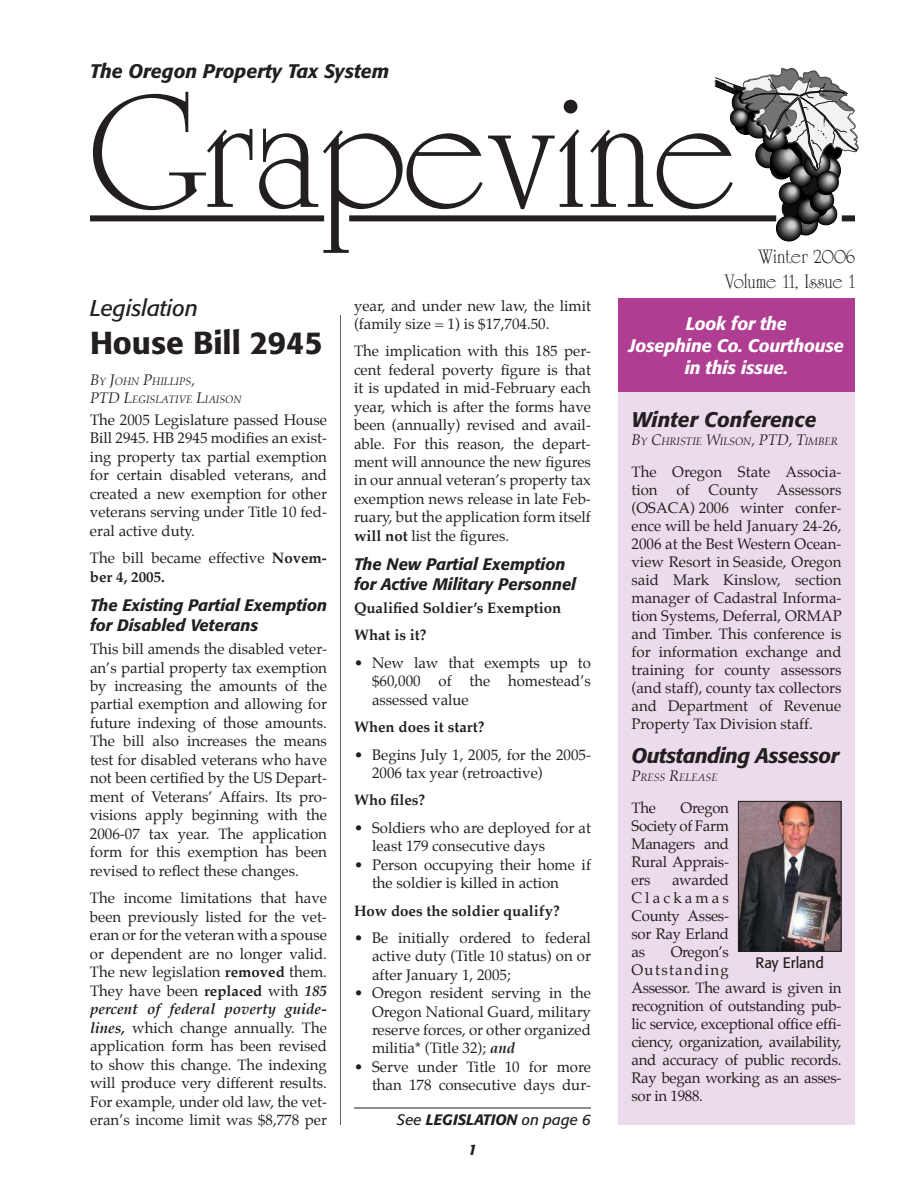
<style>
.page{position:relative;width:918px;height:1188px;background:#fff}
.page>*{position:absolute;margin:0;border:0;box-sizing:border-box;transform-origin:0 0}
.t1{font:171px "University Roman";color:#231f20}
.t2{font:500 31.5px "Formata";color:#231f20}
.t3{font:italic 22.5px "Formata";color:#231f20}
.t4{font:21px/25.2px "University Roman";color:#231f20;text-align:right}
.t5{font:italic 500 21px "Formata";letter-spacing:-.02em;color:#231f20}
.t6{font:italic 500 21px "Formata";color:#231f20}
.t7{font:italic 500 19.5px "Formata";color:#231f20}
.t8{font:italic 500 18px/21.6px "Formata";letter-spacing:-.01em;color:#fff;text-align:center}
.t9{font:italic 500 16.5px/20.2px "Formata";color:#231f20}
.t10{font:15px/18.5px "Palatino";color:#231f20;text-align:justify}
.t11{font:15px/18px "Palatino";letter-spacing:-.02em;color:#231f20}
.t12{font:700 15px/27.5px "Palatino";color:#231f20}
.t13{font:italic 500 15px "Formata";color:#231f20}
.t14{font:15px "Formata";color:#231f20}
.t15{font:italic 10.5px/18px "Palatino";color:#231f20}
.s1{font-size:15px}
.s2{font-weight:700}
.s3{font-weight:700;font-style:italic}
.s4{font-weight:400}
</style>
<div class="page">
<div style="left:618px;top:298px;width:237px;height:827px;background:#ecdceb"></div>
<svg style="left:714px;top:67px;width:145px;height:175px"></svg>
<div style="left:90px;top:215px;width:234px;height:6px;background:#231f20"></div>
<div style="left:349px;top:215px;width:427px;height:6px;background:#231f20"></div>
<div style="left:842px;top:215px;width:13px;height:6px;background:#231f20"></div>
<div style="left:618px;top:298px;width:237px;height:94px;background:#af3e92"></div>
<img style="left:740px;top:803px;width:100px;height:147px">
<div style="left:738px;top:801px;width:104px;height:151px;border:1px solid #231f20"></div>
<hr style="left:340px;top:315px;width:1px;height:810px;background:#636466">
<hr style="left:354px;top:1108px;width:237px;height:1px;background:#231f20">
<h3 class="t7" style="left:90px;top:63px;width:301px">The Oregon Property Tax System</h3>
<h1 class="t1" style="left:90px;top:84px;width:649px">Grapevine</h1>
<h3 class="t4" style="left:724px;top:246px;width:132px">Winter 2006<br>Volume 11, Issue 1</h3>
<p class="t8" style="left:629px;top:315px;width:217px">Look for the<br>Josephine Co. Courthouse in this issue.</p>
<h3 class="t3" style="left:90px;top:298px;width:110px">Legislation</h3>
<h2 class="t2" style="left:90px;top:329px;width:234px">House Bill 2945</h2>
<p class="t15" style="left:90px;top:374px;width:153px"><span class="s1">B</span>Y <span class="s1">J</span>OHN <span class="s1">P</span>HILLIPS<span class="s1">,<br>PTD L</span>EGISLATIVE <span class="s1">L</span>IAISON</p>
<p class="t10" style="left:90px;top:411px;width:239px">The 2005 Legislature passed House Bill 2945. HB 2945 modifies an exist&shy;ing property tax partial exemption for certain disabled veterans, and created a new exemption for other veterans serving under Title 10 fed&shy;eral active duty.</p>
<p class="t10" style="left:90px;top:550px;width:238px">The bill became effective <span class="s2">Novem&shy;ber 4, 2005.</span></p>
<p class="t9" style="left:90px;top:596px;width:239px">The Existing Partial Exemption for Disabled Veterans</p>
<p class="t10" style="left:90px;top:641px;width:239px">This bill amends the disabled veter&shy;an’s partial property tax exemption by increasing the amounts of the partial exemption and allowing for future indexing of those amounts.<br>The bill also increases the means test for disabled veterans who have not been certified by the US Depart&shy;ment of Veterans’ Affairs. Its pro&shy;visions apply beginning with the 2006-07 tax year. The application form for this exemption has been revised to reflect these changes.</p>
<p class="t10" style="left:90px;top:890px;width:239px">The income limitations that have been previously listed for the vet&shy;eran or for the veteran with a spouse or dependent are no longer valid.<br>The new legislation <span class="s2">removed</span> them.<br>They have been <span class="s2">replaced</span> with <span class="s3">185 percent of federal poverty guide&shy;lines,</span> which change annually. The application form has been revised to show this change. The indexing will produce very different results.<br>For example, under old law, the vet&shy;eran’s income limit was $8,778 per</p>
<p class="t10" style="left:354px;top:297px;width:239px">year, and under new law, the limit (family size = 1) is $17,704.50.</p>
<p class="t10" style="left:354px;top:343px;width:238px">The implication with this 185 per&shy;cent federal poverty figure is that it is updated in mid-February each year, which is after the forms have been (annually) revised and avail&shy;able. For this reason, the depart&shy;ment will announce the new figures in our annual veteran’s property tax exemption news release in late Feb&shy;ruary, but the application form itself <span class="s2">will not</span> list the figures.</p>
<p class="t9" style="left:354px;top:555px;width:224px">The New Partial Exemption for Active Military Personnel</p>
<p class="t12" style="left:354px;top:595px;width:209px">Qualified Soldier’s Exemption<br>What is it?</p>
<p class="t10" style="left:372px;top:655px;width:221px;text-indent:-18px">• New law that exempts up to $60,000 of the homestead’s assessed value</p>
<p class="t12" style="left:354px;top:714px;width:132px">When does it start?</p>
<p class="t10" style="left:372px;top:746px;width:220px;text-indent:-18px">• Begins July 1, 2005, for the 2005-<br>2006 tax year (retroactive)</p>
<p class="t12" style="left:354px;top:788px;width:73px">Who files?</p>
<p class="t10" style="left:372px;top:820px;width:221px;text-indent:-18px">• Soldiers who are deployed for at least 179 consecutive days</p>
<p class="t10" style="left:372px;top:856px;width:221px;text-indent:-18px">• Person occupying their home if the soldier is killed in action</p>
<p class="t12" style="left:354px;top:898px;width:207px">How does the soldier qualify?</p>
<p class="t10" style="left:372px;top:930px;width:221px;text-indent:-18px">• Be initially ordered to federal active duty (Title 10 status) on or after January 1, 2005;</p>
<p class="t10" style="left:372px;top:985px;width:221px;text-indent:-18px">• Oregon resident serving in the Oregon National Guard, military reserve forces, or other organized militia* (Title 32); <span class="s3">and</span></p>
<p class="t10" style="left:354px;top:1059px;width:239px;text-align:right">• Serve under Title 10 for more than 178 consecutive days dur-</p>
<h3 class="t6" style="left:632px;top:411px;width:187px">Winter Conference</h3>
<p class="t15" style="left:632px;top:434px;width:208px"><span class="s1">B</span>Y <span class="s1">C</span>HRISTIE <span class="s1">W</span>ILSON<span class="s1">, PTD, T</span>IMBER</p>
<p class="t10" style="left:632px;top:464px;width:212px;line-height:18px">The Oregon State Associa&shy;tion</p>
<p class="t10" style="left:677px;top:482px;width:15px">of</p>
<p class="t10" style="left:632px;top:482px;width:212px;line-height:18px;text-indent:77px">County Assessors (OSACA) 2006 winter confer&shy;ence will be held January 24-26, 2006 at the Best Western Ocean&shy;view Resort in Seaside, Oregon said Mark Kinslow, section manager of Cadastral Informa&shy;tion Systems, Deferral, ORMAP and Timber. This conference is for information exchange and training for county assessors (and staff), county tax collectors and Department of Revenue Property Tax Division staff.</p>
<h3 class="t5" style="left:632px;top:746px;width:209px">Outstanding Assessor</h3>
<p class="t15" style="left:632px;top:769px;width:88px"><span class="s1">P</span>RESS <span class="s1">R</span>ELEASE</p>
<p class="t10" style="left:632px;top:799px;width:26px">The</p>
<p class="t10" style="left:632px;top:800px;width:99px;line-height:18px;text-indent:49px">Oregon Society of Farm Managers and Rural Apprais&shy;ers</p>
<p class="t10" style="left:632px;top:872px;width:99px;line-height:18px;text-indent:41px">awarded Clackamas County Asses&shy;sor Ray Erland as</p>
<p class="t11" style="left:632px;top:944px;width:212px;text-indent:39px">Oregon’s<br>Outstanding<br>Assessor. The award is given in recognition of outstanding pub&shy;lic service, exceptional office effi&shy;ciency, organization, availability, and accuracy of public records.<br>Ray began working as an asses&shy;sor in 1988.</p>
<p class="t14" style="left:756px;top:956px;width:70px">Ray Erland</p>
<p class="t13" style="left:397px;top:1113px;width:196px"><span class="s4">See</span> LEGISLATION <span class="s4">on page 6</span></p>
<p class="t13" style="left:468px;top:1143px;width:10px">1</p>
</div>
